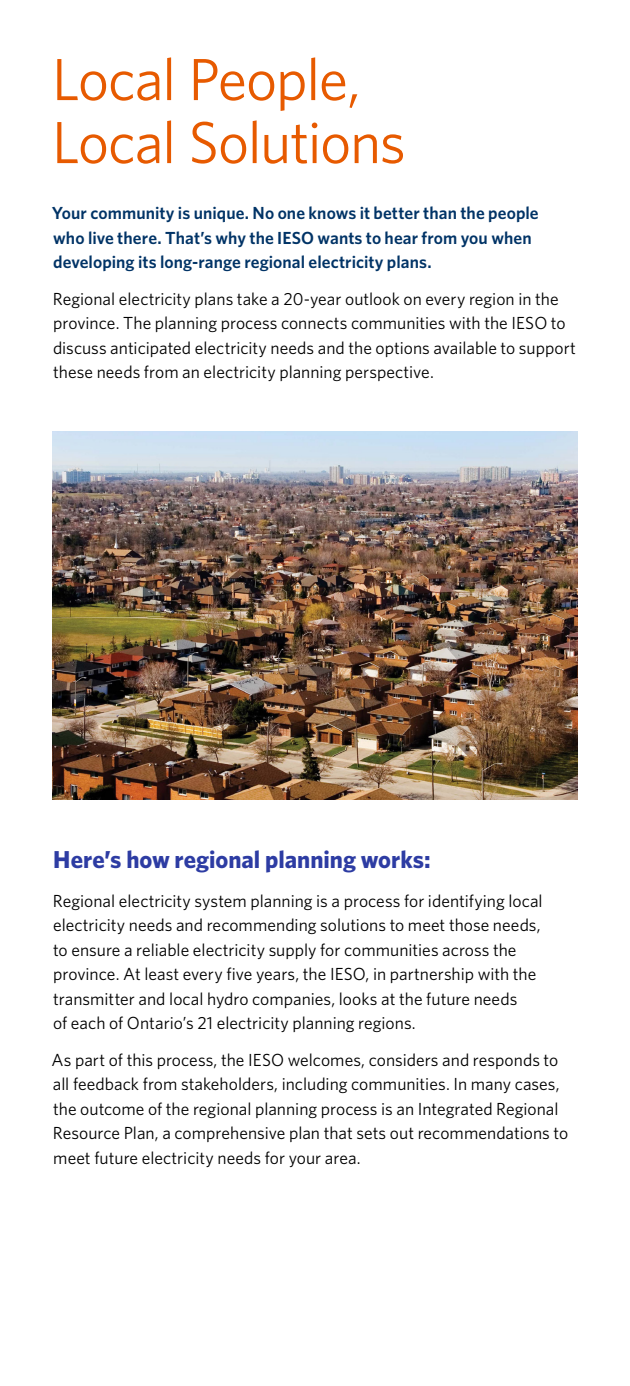
<style>
.page{position:relative;width:630px;height:1386px;background:#fff}
.page>*{position:absolute;margin:0;border:0;box-sizing:border-box;transform-origin:0 0}
.t1{font:59.5px/63px "Whitney";letter-spacing:-.025em;color:#e75a00}
.t2{font:700 24.5px "Whitney";color:#2d3ca3}
.t3{font:17.5px/24.5px "Whitney";color:#000}
.t4{font:600 17.5px/24.5px "Whitney";letter-spacing:.005em;color:#036}
</style>
<div class="page">
<img style="left:52px;top:431px;width:525px;height:368px">
<h1 class="t1" style="left:52px;top:46px;width:355px">Local People,<br>Local Solutions</h1>
<p class="t4" style="left:52px;top:200px;width:489px">Your community is unique. No one knows it better than the people who live there. That’s why the IESO wants to hear from you when developing its long-range regional electricity plans.</p>
<p class="t3" style="left:53px;top:286px;width:525px">Regional electricity plans take a 20-year outlook on every region in the province. The planning process connects communities with the IESO to discuss anticipated electricity needs and the options available to support these needs from an electricity planning perspective.</p>
<h2 class="t2" style="left:53px;top:843px;width:379px">Here’s how regional planning works:</h2>
<p class="t3" style="left:53px;top:888px;width:491px">Regional electricity system planning is a process for identifying local electricity needs and recommending solutions to meet those needs, to ensure a reliable electricity supply for communities across the province. At least every five years, the IESO, in partnership with the transmitter and local hydro companies, looks at the future needs<br>of each of Ontario’s 21 electricity planning regions.</p>
<p class="t3" style="left:51px;top:1047px;width:518px">As part of this process, the IESO welcomes, considers and responds to all feedback from stakeholders, including communities. In many cases, the outcome of the regional planning process is an Integrated Regional Resource Plan, a comprehensive plan that sets out recommendations to meet future electricity needs for your area.</p>
</div>
